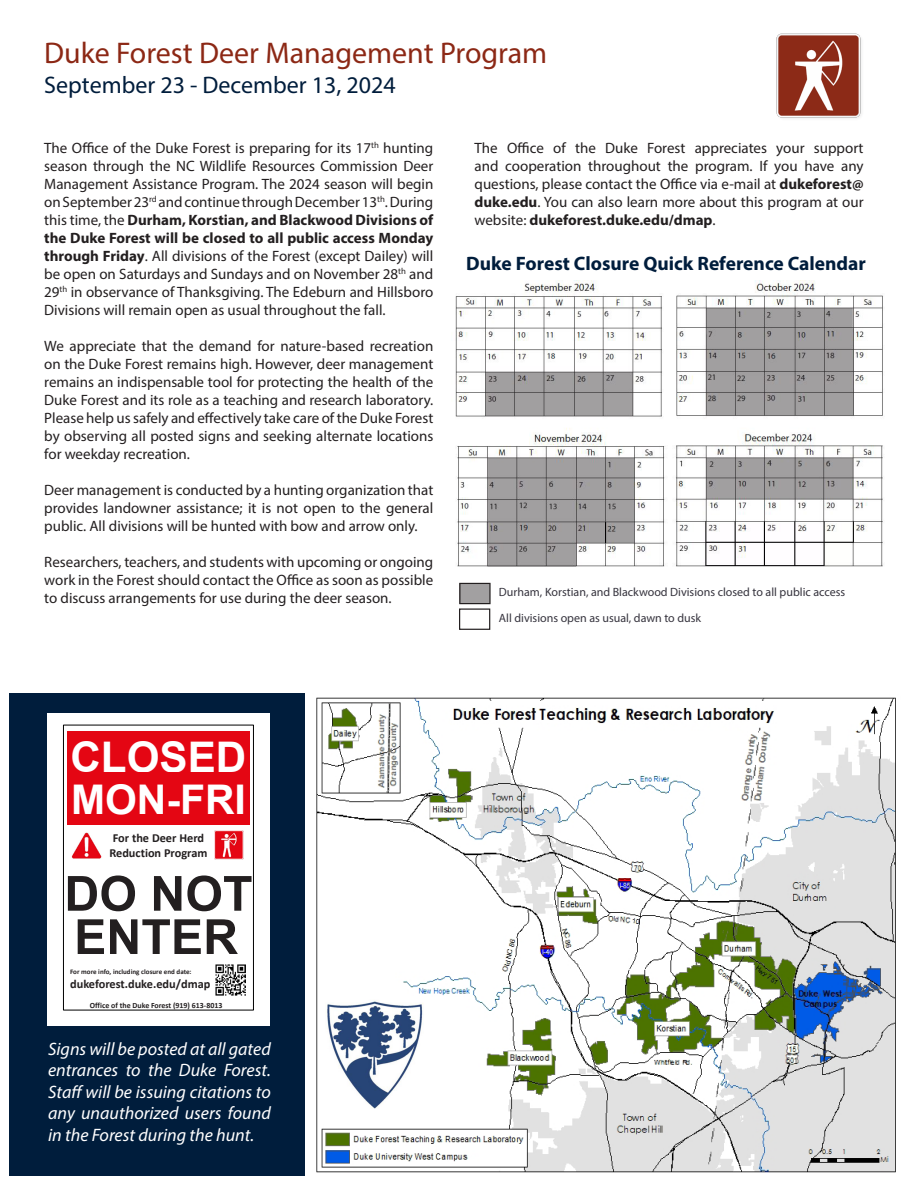
<style>
.page{position:relative;width:918px;height:1188px;background:#fff}
.page>*{position:absolute;margin:0;border:0;box-sizing:border-box;transform-origin:0 0}
.t1{font:700 42.15px "Arial";color:#fff}
.t2{font:700 40.95px "Arial";color:#fff}
.t3{font:30px "Myriad Pro";color:#8c2815}
.t4{font:24px "Myriad Pro";color:#001d3c}
.t5{font:700 19.5px "Myriad Pro";color:#001d3c}
.t6{font:italic 18px/21.6px "Myriad Pro";color:#fff;text-align:justify}
.t7{font:15px/18px "Myriad Pro";color:#231f20;text-align:justify}
.t8{font:700 12.3px/14.9px "Calibri";color:#231f20}
.t9{font:12px "Myriad Pro";color:#36343e}
.t10{font:700 7.95px "Calibri";color:#231f20}
.t11{font:700 7.05px "Calibri";color:#231f20}
.s1{font-weight:700}
</style>
<div class="page">
<img style="left:316px;top:697px;width:580px;height:476px">
<div style="left:9px;top:694px;width:295px;height:482px;background:#001d3c"></div>
<div style="left:47px;top:713px;width:223px;height:313px;background:#fff"></div>
<svg style="left:78px;top:919px;width:160px;height:35px"></svg>
<div style="left:63px;top:725px;width:191px;height:286px;border:1px solid #000"></div>
<div style="left:67px;top:731px;width:183px;height:54px;background:#e40613"></div>
<div style="left:67px;top:772px;width:183px;height:53px;background:#e40613"></div>
<svg style="left:68px;top:875px;width:184px;height:36px"></svg>
<img style="left:216px;top:965px;width:30px;height:30px">
<img style="left:71px;top:832px;width:31px;height:27px">
<img style="left:214px;top:830px;width:30px;height:30px">
<img style="left:325px;top:999px;width:98px;height:112px">
<img style="left:455px;top:281px;width:428px;height:286px">
<div style="left:460px;top:583px;width:30px;height:21px;background:#a2a0a1"></div>
<div style="left:459px;top:583px;width:32px;height:21px;border:1px solid #231f20"></div>
<div style="left:459px;top:608px;width:31px;height:22px;border:1px solid #231f20"></div>
<img style="left:777px;top:33px;width:84px;height:85px">
<p class="t3" style="left:44px;top:34px;width:504px">Duke Forest Deer Management Program</p>
<p class="t4" style="left:44px;top:70px;width:353px">September 23 - December 13, 2024</p>
<p class="t7" style="left:44px;top:139px;width:391px">The Office of the Duke Forest is preparing for its 17<sup>th</sup> hunting season through the NC Wildlife Resources Commission Deer Management Assistance Program. The 2024 season will begin on September 23<sup>rd</sup> and continue through December 13<sup>th</sup>. During this time, the <span class="s1">Durham, Korstian, and Blackwood Divisions of the Duke Forest will be closed to all public access Monday through Friday</span>. All divisions of the Forest (except Dailey) will be open on Saturdays and Sundays and on November 28<sup>th</sup> and 29<sup>th</sup> in observance of Thanksgiving. The Edeburn and Hillsboro Divisions will remain open as usual throughout the fall.</p>
<p class="t7" style="left:44px;top:337px;width:391px">We appreciate that the demand for nature-based recreation on the Duke Forest remains high. However, deer management remains an indispensable tool for protecting the health of the Duke Forest and its role as a teaching and research laboratory.<br>Please help us safely and effectively take care of the Duke Forest by observing all posted signs and seeking alternate locations for weekday recreation.</p>
<p class="t7" style="left:44px;top:481px;width:391px">Deer management is conducted by a hunting organization that provides landowner assistance; it is not open to the general public. All divisions will be hunted with bow and arrow only.</p>
<p class="t7" style="left:44px;top:553px;width:391px">Researchers, teachers, and students with upcoming or ongoing work in the Forest should contact the Office as soon as possible to discuss arrangements for use during the deer season.</p>
<p class="t7" style="left:475px;top:139px;width:391px">The Office of the Duke Forest appreciates your support and cooperation throughout the program. If you have any questions, please contact the Office via e-mail at <span class="s1">dukeforest@ duke.edu</span>. You can also learn more about this program at our website: <span class="s1">dukeforest.duke.edu/dmap</span>.</p>
<p class="t5" style="left:466px;top:251px;width:401px">Duke Forest Closure Quick Reference Calendar</p>
<p class="t9" style="left:499px;top:585px;width:348px">Durham, Korstian, and Blackwood Divisions closed to all public access</p>
<p class="t9" style="left:499px;top:610px;width:204px">All divisions open as usual, dawn to dusk</p>
<p class="t1" style="left:70px;top:728px;width:177px">CLOSED</p>
<p class="t2" style="left:71px;top:771px;width:176px">MON-FRI</p>
<p class="t8" style="left:109px;top:831px;width:100px">For the Deer Herd<br>Reduction Program</p>
<p class="t11" style="left:70px;top:967px;width:123px">For more info, including closure end date:</p>
<p class="t8" style="left:70px;top:976px;width:142px">dukeforest.duke.edu/dmap</p>
<p class="t10" style="left:90px;top:1000px;width:134px">Office of the Duke Forest (919) 613‐8013</p>
<p class="t6" style="left:48px;top:1038px;width:224px">Signs will be posted at all gated entrances to the Duke Forest.<br>Staff will be issuing citations to any unauthorized users found in the Forest during the hunt.</p>
</div>
